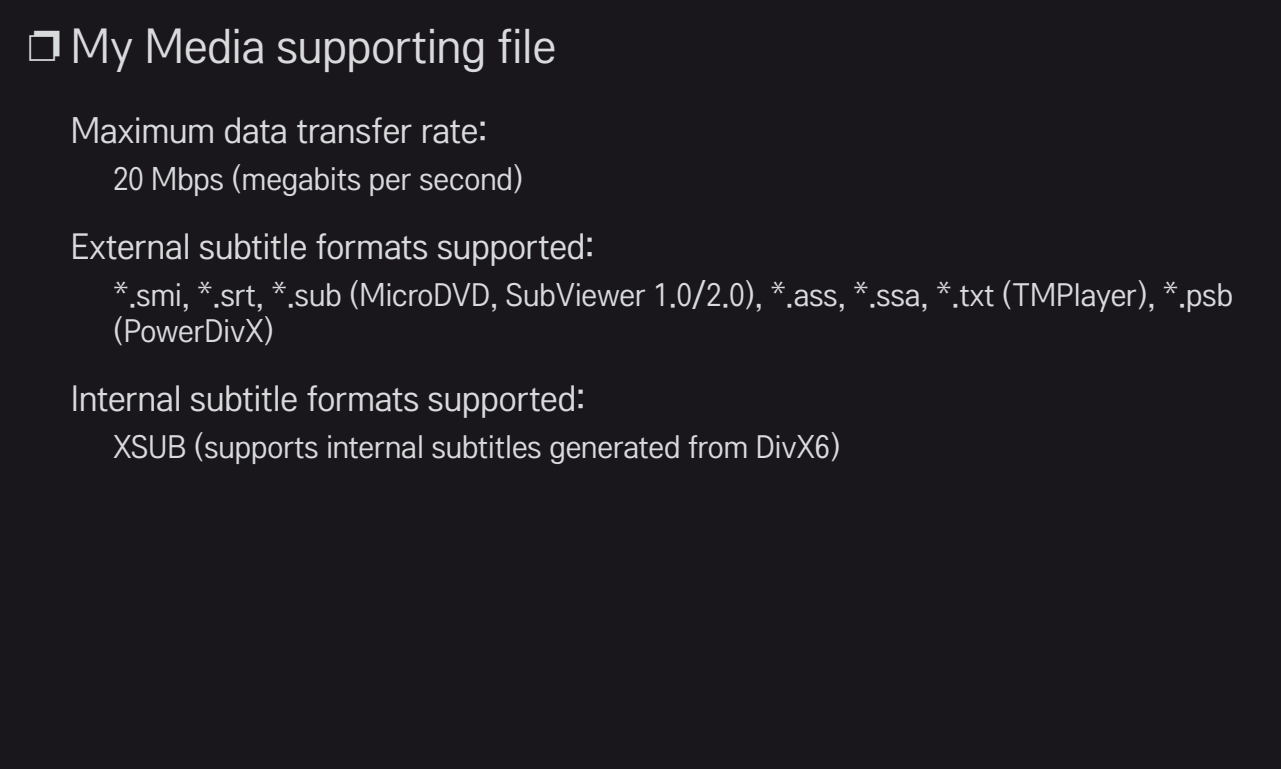
<style>
.page{position:relative;width:1281px;height:769px;background:#fff}
.page>*{position:absolute;margin:0;border:0;box-sizing:border-box;transform-origin:0 0}
.t1{font:300 48px "LG Display";color:#d9dadb}
.t2{font:300 36px "LG Display";color:#d9dadb}
.t3{font:300 32px/36px "LG Display";color:#d9dadb}
.s1{font-size:42px}
</style>
<div class="page">
<div style="left:0;top:0;width:1280px;height:768px;background:#1a171c"></div>
<h1 class="t1" style="left:28px;top:9px;width:529px"><span class="s1">❐</span> My Media supporting file</h1>
<p class="t2" style="left:71px;top:103px;width:418px">Maximum data transfer rate:</p>
<p class="t3" style="left:113px;top:158px;width:411px">20 Mbps (megabits per second)</p>
<p class="t2" style="left:71px;top:219px;width:525px">External subtitle formats supported:</p>
<p class="t3" style="left:113px;top:274px;width:1120px">*.smi, *.srt, *.sub (MicroDVD, SubViewer 1.0/2.0), *.ass, *.ssa, *.txt (TMPlayer), *.psb (PowerDivX)</p>
<p class="t2" style="left:71px;top:371px;width:516px">Internal subtitle formats supported:</p>
<p class="t3" style="left:113px;top:426px;width:728px">XSUB (supports internal subtitles generated from DivX6)</p>
</div>
